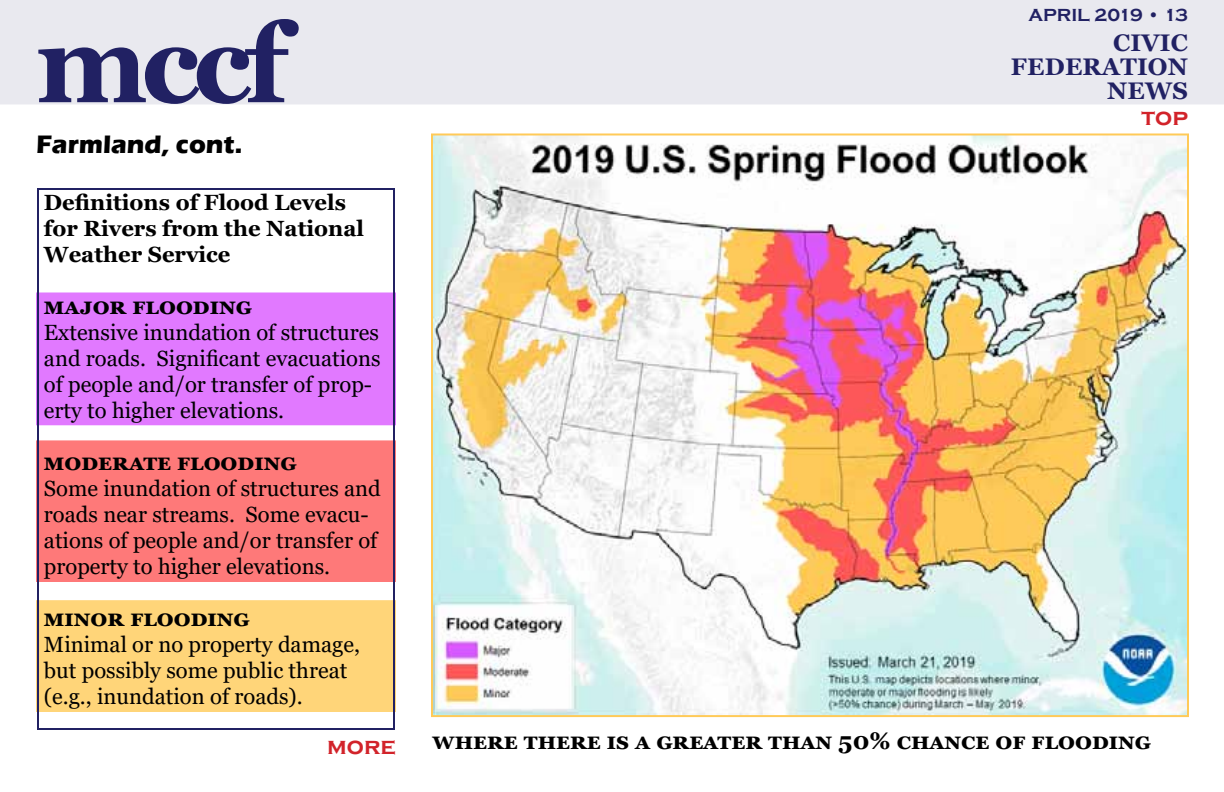
<style>
.page{position:relative;width:1224px;height:792px;background:#fff}
.page>*{position:absolute;margin:0;border:0;box-sizing:border-box;transform-origin:0 0}
.t1{font:700 110px "Georgia";color:#212163}
.t2{font:700 26px "Eras ITC";color:#000}
.t3{font:700 24px "Georgia";letter-spacing:.075em;color:#000}
.t4{font:700 24px/24px "Georgia";letter-spacing:.01em;color:#212163;text-align:right}
.t5{font:700 24px "Copperplate Gothic";color:#d2232a}
.t6{font:22px/26px "Georgia";color:#000}
.t7{font:700 22px/26px "Georgia";color:#000}
.t8{font:700 18px "Copperplate Gothic";color:#212163}
</style>
<div class="page">
<div style="left:0;top:0;width:1224px;height:104px;background:#e9e9ef"></div>
<div style="left:36px;top:600px;width:360px;height:112px;background:#ffd579"></div>
<div style="left:36px;top:440px;width:360px;height:142px;background:#fe7979"></div>
<div style="left:36px;top:292px;width:360px;height:133px;background:#e179ff"></div>
<img style="left:434px;top:136px;width:752px;height:578px">
<div style="left:37px;top:188px;width:358px;height:542px;border:2px solid #212163"></div>
<h1 class="t1" style="left:36px;top:-7px;width:264px">mccf</h1>
<p class="t2" style="left:36px;top:129px;width:208px">Farmland, cont.</p>
<p class="t7" style="left:44px;top:190px;width:322px">Definitions of Flood Levels for Rivers from the National<br>Weather Service</p>
<p class="t3" style="left:44px;top:290px;width:207px">Major Flooding</p>
<p class="t6" style="left:44px;top:320px;width:338px">Extensive inundation of structures and roads. Significant evacuations of people and/or transfer of prop&shy;erty to higher elevations.</p>
<p class="t3" style="left:44px;top:446px;width:252px">Moderate Flooding</p>
<p class="t6" style="left:44px;top:476px;width:338px">Some inundation of structures and roads near streams. Some evacu&shy;ations of people and/or transfer of property to higher elevations.</p>
<p class="t3" style="left:44px;top:602px;width:205px">Minor Flooding</p>
<p class="t6" style="left:44px;top:632px;width:318px">Minimal or no property damage, but possibly some public threat (e.g., inundation of roads).</p>
<p class="t5" style="left:327px;top:732px;width:70px">more</p>
<p class="t8" style="left:1028px;top:5px;width:161px">april 2019 • 13</p>
<p class="t4" style="left:1011px;top:30px;width:179px">civic federation news</p>
<p class="t5" style="left:1142px;top:104px;width:48px">top</p>
<p class="t3" style="left:432px;top:725px;width:718px">Where there is a greater than 50% chance of flooding</p>
</div>
